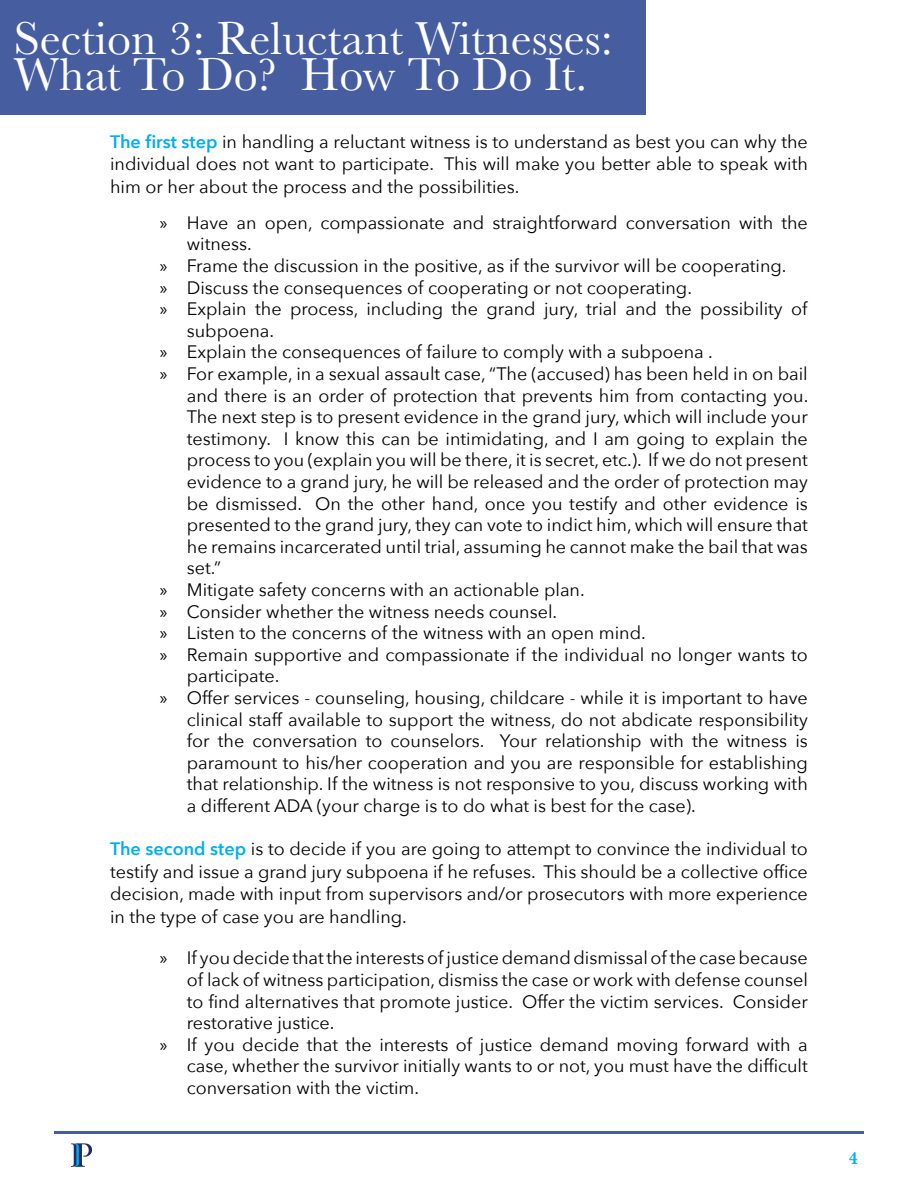
<style>
.page{position:relative;width:918px;height:1188px;background:#fff}
.page>*{position:absolute;margin:0;border:0;box-sizing:border-box;transform-origin:0 0}
.t1{font:48px/36px "Baskerville";color:#fff}
.t2{font:18px/22.5px "Avenir Next";color:#000;text-align:justify}
.t3{font:600 18px "Baskerville";color:#00aeef}
.s1{font-weight:600;color:#00aeef}
.s2{font-family:"Myriad Pro"}
</style>
<div class="page">
<div style="left:0;top:0;width:646px;height:114px;background:#465da0"></div>
<hr style="left:54px;top:1131px;width:810px;height:3px;background:#25408f">
<img style="left:70px;top:1143px;width:22px;height:24px">
<h1 class="t1" style="left:14px;top:21px;width:601px">Section 3: Reluctant Witnesses:<br>What To Do? How To Do It.</h1>
<p class="t2" style="left:110px;top:129px;width:699px"><span class="s1">The first step</span> in handling a reluctant witness is to understand as best you can why the individual does not want to participate. This will make you better able to speak with him or her about the process and the possibilities.</p>
<p class="t2" style="left:160px;top:211px;width:650px"><span class="s2">»</span> Have an open, compassionate and straightforward conversation with the</p>
<p class="t2" style="left:187px;top:232px;width:67px">witness.</p>
<p class="t2" style="left:160px;top:254px;width:628px"><span class="s2">»</span> Frame the discussion in the positive, as if the survivor will be cooperating.</p>
<p class="t2" style="left:160px;top:275px;width:534px"><span class="s2">»</span> Discuss the consequences of cooperating or not cooperating.</p>
<p class="t2" style="left:160px;top:297px;width:649px"><span class="s2">»</span> Explain the process, including the grand jury, trial and the possibility of</p>
<p class="t2" style="left:187px;top:319px;width:89px">subpoena.</p>
<p class="t2" style="left:160px;top:340px;width:555px"><span class="s2">»</span> Explain the consequences of failure to comply with a subpoena .</p>
<p class="t2" style="left:160px;top:362px;width:649px"><span class="s2">»</span> For example, in a sexual assault case, “The (accused) has been held in on bail</p>
<p class="t2" style="left:187px;top:383px;width:623px">and there is an order of protection that prevents him from contacting you.</p>
<p class="t2" style="left:187px;top:405px;width:623px">The next step is to present evidence in the grand jury, which will include your</p>
<p class="t2" style="left:187px;top:427px;width:623px">testimony. I know this can be intimidating, and I am going to explain the</p>
<p class="t2" style="left:187px;top:448px;width:623px">process to you (explain you will be there, it is secret, etc.). If we do not present</p>
<p class="t2" style="left:187px;top:470px;width:623px">evidence to a grand jury, he will be released and the order of protection may</p>
<p class="t2" style="left:187px;top:491px;width:622px">be dismissed. On the other hand, once you testify and other evidence is</p>
<p class="t2" style="left:187px;top:513px;width:623px">presented to the grand jury, they can vote to indict him, which will ensure that</p>
<p class="t2" style="left:187px;top:535px;width:623px">he remains incarcerated until trial, assuming he cannot make the bail that was</p>
<p class="t2" style="left:187px;top:556px;width:36px">set.”</p>
<p class="t2" style="left:160px;top:578px;width:426px"><span class="s2">»</span> Mitigate safety concerns with an actionable plan.</p>
<p class="t2" style="left:160px;top:599px;width:399px"><span class="s2">»</span> Consider whether the witness needs counsel.</p>
<p class="t2" style="left:160px;top:621px;width:488px"><span class="s2">»</span> Listen to the concerns of the witness with an open mind.</p>
<p class="t2" style="left:160px;top:643px;width:649px"><span class="s2">»</span> Remain supportive and compassionate if the individual no longer wants to</p>
<p class="t2" style="left:187px;top:664px;width:94px">participate.</p>
<p class="t2" style="left:160px;top:686px;width:649px"><span class="s2">»</span> Offer services - counseling, housing, childcare - while it is important to have</p>
<p class="t2" style="left:187px;top:707px;width:622px">clinical staff available to support the witness, do not abdicate responsibility</p>
<p class="t2" style="left:187px;top:729px;width:623px">for the conversation to counselors. Your relationship with the witness is</p>
<p class="t2" style="left:187px;top:751px;width:623px">paramount to his/her cooperation and you are responsible for establishing</p>
<p class="t2" style="left:187px;top:772px;width:623px">that relationship. If the witness is not responsive to you, discuss working with</p>
<p class="t2" style="left:187px;top:794px;width:511px">a different ADA (your charge is to do what is best for the case).</p>
<p class="t2" style="left:110px;top:837px;width:699px"><span class="s1">The second step</span> is to decide if you are going to attempt to convince the individual to testify and issue a grand jury subpoena if he refuses. This should be a collective office decision, made with input from supervisors and/or prosecutors with more experience in the type of case you are handling.</p>
<p class="t2" style="left:160px;top:946px;width:649px"><span class="s2">»</span> If you decide that the interests of justice demand dismissal of the case because</p>
<p class="t2" style="left:187px;top:968px;width:623px">of lack of witness participation, dismiss the case or work with defense counsel</p>
<p class="t2" style="left:187px;top:989px;width:623px">to find alternatives that promote justice. Offer the victim services. Consider</p>
<p class="t2" style="left:187px;top:1011px;width:149px">restorative justice.</p>
<p class="t2" style="left:160px;top:1032px;width:649px"><span class="s2">»</span> If you decide that the interests of justice demand moving forward with a</p>
<p class="t2" style="left:187px;top:1054px;width:622px">case, whether the survivor initially wants to or not, you must have the difficult</p>
<p class="t2" style="left:187px;top:1076px;width:234px">conversation with the victim.</p>
<p class="t3" style="left:849px;top:1145px;width:10px">4</p>
</div>
